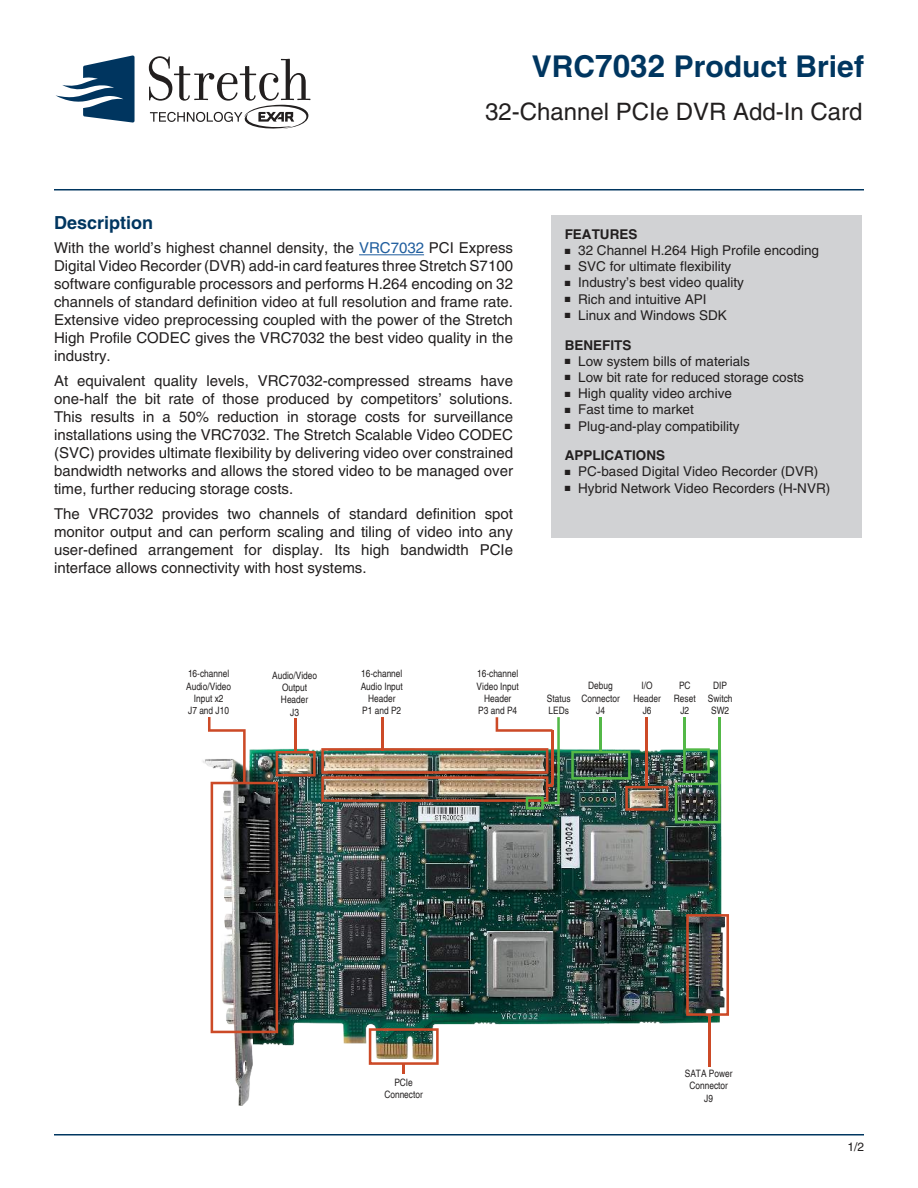
<style>
.page{position:relative;width:918px;height:1188px;background:#fff}
.page>*{position:absolute;margin:0;border:0;box-sizing:border-box;transform-origin:0 0}
.t1{font:700 30px "Helvetica LT Std";color:#003660}
.t2{font:24px "Helvetica LT Std";color:#221f1f}
.t3{font:700 18px "Helvetica LT Std";color:#003660}
.t4{font:15px/18px "Helvetica LT Std";color:#221f1f;text-align:justify}
.t5{font:13.5px/29.7px "Helvetica LT Std";color:#221f1f}
.t6{font:700 13.5px "Helvetica LT Std";color:#221f1f}
.t7{font:12px "Helvetica LT Std";color:#221f1f}
.t8{font:condensed 10.2px/12.1px "Helvetica LT";color:#221f1f;text-align:center}
.t9{font:7.5px "Zapf Dingbats ITC";color:#221f1f}
.s1{font-size:31.5px}
.s2{color:#205e9e}
.s3{font-weight:700}
</style>
<div class="page">
<hr style="left:54px;top:189px;width:810px;height:1px;background:#003660">
<hr style="left:54px;top:1134px;width:810px;height:1px;background:#003660">
<svg style="left:56px;top:56px;width:79px;height:67px"></svg>
<svg style="left:149px;top:56px;width:161px;height:73px"></svg>
<hr style="left:359px;top:254px;width:65px;height:1px;background:#205e9e">
<div style="left:551px;top:216px;width:311px;height:322px;background:#d1d2d4"></div>
<img style="left:202px;top:748px;width:520px;height:357px">
<img style="left:686px;top:914px;width:43px;height:102px">
<svg style="left:625px;top:786px;width:43px;height:25px"></svg>
<hr style="left:646px;top:717px;width:2px;height:70px;background:#cc4a27">
<svg style="left:571px;top:751px;width:60px;height:29px;background:#426448"></svg>
<hr style="left:708px;top:1015px;width:2px;height:52px;background:#cc4a27">
<svg style="left:675px;top:783px;width:46px;height:40px;background:#3d5b45"></svg>
<hr style="left:718px;top:717px;width:3px;height:67px;background:#53b847">
<hr style="left:600px;top:717px;width:2px;height:35px;background:#53b847">
<svg style="left:683px;top:748px;width:27px;height:25px"></svg>
<hr style="left:683px;top:717px;width:3px;height:33px;background:#53b847">
<img style="left:208px;top:717px;width:352px;height:357px">
<h1 class="t1" style="left:532px;top:49px;width:334px">VRC<span class="s1">7032</span> Product Brief</h1>
<h2 class="t2" style="left:485px;top:98px;width:379px">32-Channel PCIe DVR Add-In Card</h2>
<p class="t3" style="left:54px;top:215px;width:101px">Description</p>
<p class="t4" style="left:54px;top:240px;width:461px">With the world’s highest channel density, the <span class="s2">VRC7032</span> PCI Express Digital Video Recorder (DVR) add-in card features three Stretch S7100 software configurable processors and performs H.264 encoding on 32 channels of standard definition video at full resolution and frame rate.<br>Extensive video preprocessing coupled with the power of the Stretch High Profile CODEC gives the VRC7032 the best video quality in the industry.</p>
<p class="t4" style="left:54px;top:373px;width:461px">At equivalent quality levels, VRC7032-compressed streams have one-half the bit rate of those produced by competitors’ solutions.<br>This results in a 50% reduction in storage costs for surveillance installations using the VRC7032. The Stretch Scalable Video CODEC (SVC) provides ultimate flexibility by delivering video over constrained bandwidth networks and allows the stored video to be managed over time, further reducing storage costs.</p>
<p class="t4" style="left:54px;top:506px;width:460px">The VRC7032 provides two channels of standard definition spot monitor output and can perform scaling and tiling of video into any user-defined arrangement for display. Its high bandwidth PCIe interface allows connectivity with host systems.</p>
<p class="t6" style="left:565px;top:229px;width:74px">FEATURES</p>
<p class="t9" style="left:570px;top:247px;width:4px">■</p>
<p class="t5" style="left:565px;top:237px;width:256px">■ 32 Channel H.264 High Profile encoding</p>
<p class="t9" style="left:570px;top:264px;width:4px">■</p>
<p class="t5" style="left:565px;top:253px;width:168px">■ SVC for ultimate flexibility</p>
<p class="t9" style="left:570px;top:280px;width:4px">■</p>
<p class="t5" style="left:565px;top:269px;width:181px">■ Industry’s best video quality</p>
<p class="t5" style="left:565px;top:285px;width:143px">■ Rich and intuitive API</p>
<p class="t5" style="left:565px;top:301px;width:164px">■ Linux and Windows SDK<br><span class="s3">BENEFITS</span></p>
<p class="t5" style="left:565px;top:347px;width:187px">■ Low system bills of materials</p>
<p class="t5" style="left:565px;top:364px;width:241px">■ Low bit rate for reduced storage costs</p>
<p class="t9" style="left:570px;top:391px;width:4px">■</p>
<p class="t5" style="left:565px;top:380px;width:169px">■ High quality video archive</p>
<p class="t9" style="left:570px;top:407px;width:4px">■</p>
<p class="t5" style="left:565px;top:396px;width:131px">■ Fast time to market</p>
<p class="t5" style="left:565px;top:412px;width:176px">■ Plug-and-play compatibility</p>
<p class="t6" style="left:565px;top:450px;width:102px">APPLICATIONS</p>
<p class="t9" style="left:570px;top:469px;width:4px">■</p>
<p class="t5" style="left:565px;top:458px;width:255px">■ PC-based Digital Video Recorder (DVR)</p>
<p class="t5" style="left:565px;top:474px;width:267px">■ Hybrid Network Video Recorders (H-NVR)</p>
<p class="t8" style="left:272px;top:670px;width:46px">Audio/Video<br>Output<br>Header<br>J3</p>
<p class="t8" style="left:477px;top:669px;width:44px">16-channel<br>Video Input<br>Header<br>P3 and P4</p>
<p class="t8" style="left:633px;top:681px;width:29px">I/O<br>Header<br>J6</p>
<p class="t8" style="left:186px;top:669px;width:46px">16-channel<br>Audio/Video<br>Input x2<br>J7 and J10</p>
<p class="t8" style="left:361px;top:669px;width:44px">16-channel<br>Audio Input<br>Header<br>P1 and P2</p>
<p class="t8" style="left:581px;top:681px;width:40px">Debug<br>Connector<br>J4</p>
<p class="t8" style="left:547px;top:693px;width:25px;text-align:left">Status<br>LEDs</p>
<p class="t8" style="left:674px;top:681px;width:23px">PC<br>Reset<br>J2</p>
<p class="t8" style="left:708px;top:681px;width:26px">DIP<br>Switch<br>SW2</p>
<p class="t8" style="left:384px;top:1077px;width:40px">PCIe<br>Connector</p>
<p class="t8" style="left:685px;top:1068px;width:49px">SATA Power<br>Connector<br>J9</p>
<p class="t7" style="left:847px;top:1142px;width:18px">1/2</p>
</div>
